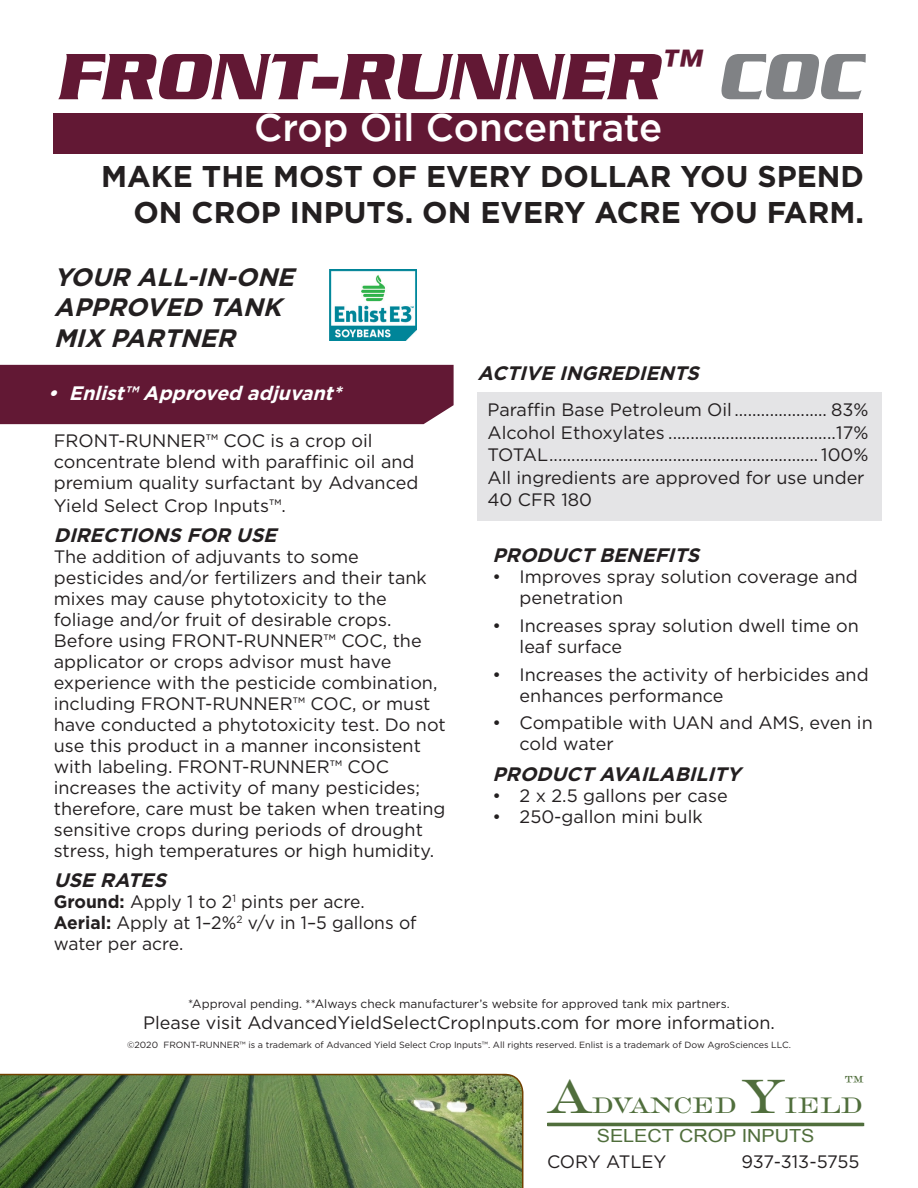
<style>
.page{position:relative;width:918px;height:1188px;background:#fff}
.page>*{position:absolute;margin:0;border:0;box-sizing:border-box;transform-origin:0 0}
.t1{font:italic 700 70.5px "Serpentine";color:#621834}
.t2{font:500 38.4px "Gotham";color:#fff}
.t3{font:700 30px/36px "Gotham";color:#231f20;text-align:right}
.t4{font:italic 700 25.2px/30.3px "Gotham";color:#231f20}
.t5{font:22.95px "Engravers Becker";color:#506e3c}
.t6{font:italic 700 19.5px "Gotham";color:#231f20}
.t7{font:italic 700 19.5px "Gotham";color:#fff}
.t8{font:18px/21px "Gotham";color:#231f20}
.t9{font:18px "Gotham";letter-spacing:-.025em;color:#231f20}
.t10{font:18px "Arial";color:#506e3c;scale:1.1 1}
.t11{font:16.5px "Engravers Becker";color:#506e3c}
.t12{font:12px "Gotham";color:#231f20}
.t13{font:9px "Gotham";color:#231f20}
.s1{color:#808285}
.s2{font-weight:700}
.s3{font-size:49.35px}
</style>
<div class="page">
<svg style="left:0;top:1074px;width:523px;height:114px;background:#607e46"></svg>
<hr style="left:547px;top:1123px;width:316px;height:3px;background:#506e3c">
<hr style="left:548px;top:1123px;width:316px;height:3px;background:#506e3c">
<div style="left:53px;top:113px;width:810px;height:41px;background:#621834"></div>
<div style="left:478px;top:392px;width:404px;height:129px;background:#e4e4e6"></div>
<img style="left:329px;top:270px;width:87px;height:70px">
<div style="left:0;top:365px;width:454px;height:59px;background:#621834"></div>
<p class="t1" style="left:56px;top:36px;width:820px">FRONT-RUNNER<sup>™</sup> <span class="s1">COC</span></p>
<p class="t2" style="left:254px;top:106px;width:410px">Crop Oil Concentrate</p>
<p class="t3" style="left:101px;top:157px;width:764px">MAKE THE MOST OF EVERY DOLLAR YOU SPEND<br>ON CROP INPUTS. ON EVERY ACRE YOU FARM.</p>
<p class="t4" style="left:54px;top:262px;width:249px">YOUR ALL-IN-ONE<br>APPROVED TANK<br>MIX PARTNER</p>
<p class="t7" style="left:48px;top:381px;width:301px">• Enlist™ Approved adjuvant*</p>
<p class="t8" style="left:54px;top:430px;width:366px;line-height:21.5px">FRONT-RUNNER™ COC is a crop oil concentrate blend with paraffinic oil and premium quality surfactant by Advanced Yield Select Crop Inputs™.</p>
<p class="t6" style="left:54px;top:524px;width:230px">DIRECTIONS FOR USE</p>
<p class="t8" style="left:54px;top:546px;width:394px">The addition of adjuvants to some pesticides and/or fertilizers and their tank mixes may cause phytotoxicity to the foliage and/or fruit of desirable crops.<br>Before using FRONT-RUNNER™ COC, the applicator or crops advisor must have experience with the pesticide combination, including FRONT-RUNNER™ COC, or must have conducted a phytotoxicity test. Do not use this product in a manner inconsistent with labeling. FRONT-RUNNER™ COC increases the activity of many pesticides; therefore, care must be taken when treating sensitive crops during periods of drought stress, high temperatures or high humidity.</p>
<p class="t6" style="left:54px;top:869px;width:119px">USE RATES</p>
<p class="t8" style="left:54px;top:891px;width:312px"><span class="s2">Ground:</span> Apply 1 to 2<sup>1</sup> pints per acre.</p>
<p class="t8" style="left:54px;top:912px;width:364px"><span class="s2">Aerial:</span> Apply at 1–2%<sup>2</sup> v/v in 1–5 gallons of water per acre.</p>
<p class="t6" style="left:478px;top:362px;width:228px">ACTIVE INGREDIENTS</p>
<p class="t8" style="left:488px;top:399px;width:383px">Paraffin Base Petroleum Oil ..................... 83%</p>
<p class="t8" style="left:488px;top:422px;width:383px">Alcohol Ethoxylates ......................................17%</p>
<p class="t9" style="left:488px;top:445px;width:383px">TOTAL............................................................. 100%</p>
<p class="t8" style="left:488px;top:466px;width:379px;line-height:22.5px">All ingredients are approved for use under<br>40 CFR 180</p>
<p class="t6" style="left:493px;top:544px;width:214px">PRODUCT BENEFITS</p>
<p class="t8" style="left:520px;top:566px;width:340px;text-indent:-27px">• Improves spray solution coverage and penetration</p>
<p class="t8" style="left:520px;top:615px;width:341px;text-indent:-27px">• Increases spray solution dwell time on leaf surface</p>
<p class="t8" style="left:520px;top:664px;width:351px;text-indent:-27px">• Increases the activity of herbicides and enhances performance</p>
<p class="t8" style="left:520px;top:712px;width:355px;text-indent:-27px">• Compatible with UAN and AMS, even in cold water</p>
<p class="t6" style="left:493px;top:762px;width:255px">PRODUCT AVAILABILITY</p>
<p class="t8" style="left:493px;top:784px;width:237px">• 2 x 2.5 gallons per case</p>
<p class="t8" style="left:493px;top:805px;width:212px">• 250-gallon mini bulk</p>
<p class="t12" style="left:188px;top:997px;width:543px">*Approval pending. **Always check manufacturer’s website for approved tank mix partners.</p>
<p class="t8" style="left:143px;top:1012px;width:633px">Please visit AdvancedYieldSelectCropInputs.com for more information.</p>
<p class="t13" style="left:127px;top:1040px;width:665px">©2020 FRONT-RUNNER™ is a trademark of Advanced Yield Select Crop Inputs™. All rights reserved. Enlist is a trademark of Dow AgroSciences LLC.</p>
<p class="t11" style="left:845px;top:1072px;width:21px">™</p>
<p class="t5" style="left:548px;top:1093px;width:316px"><span class="s3">A</span>DVANCED <span class="s3">Y</span>IELD</p>
<p class="t10" style="left:597px;top:1124px;width:199px">SELECT CROP INPUTS</p>
<p class="t8" style="left:547px;top:1151px;width:121px">CORY ATLEY</p>
<p class="t8" style="left:741px;top:1151px;width:120px">937-313-5755</p>
</div>
